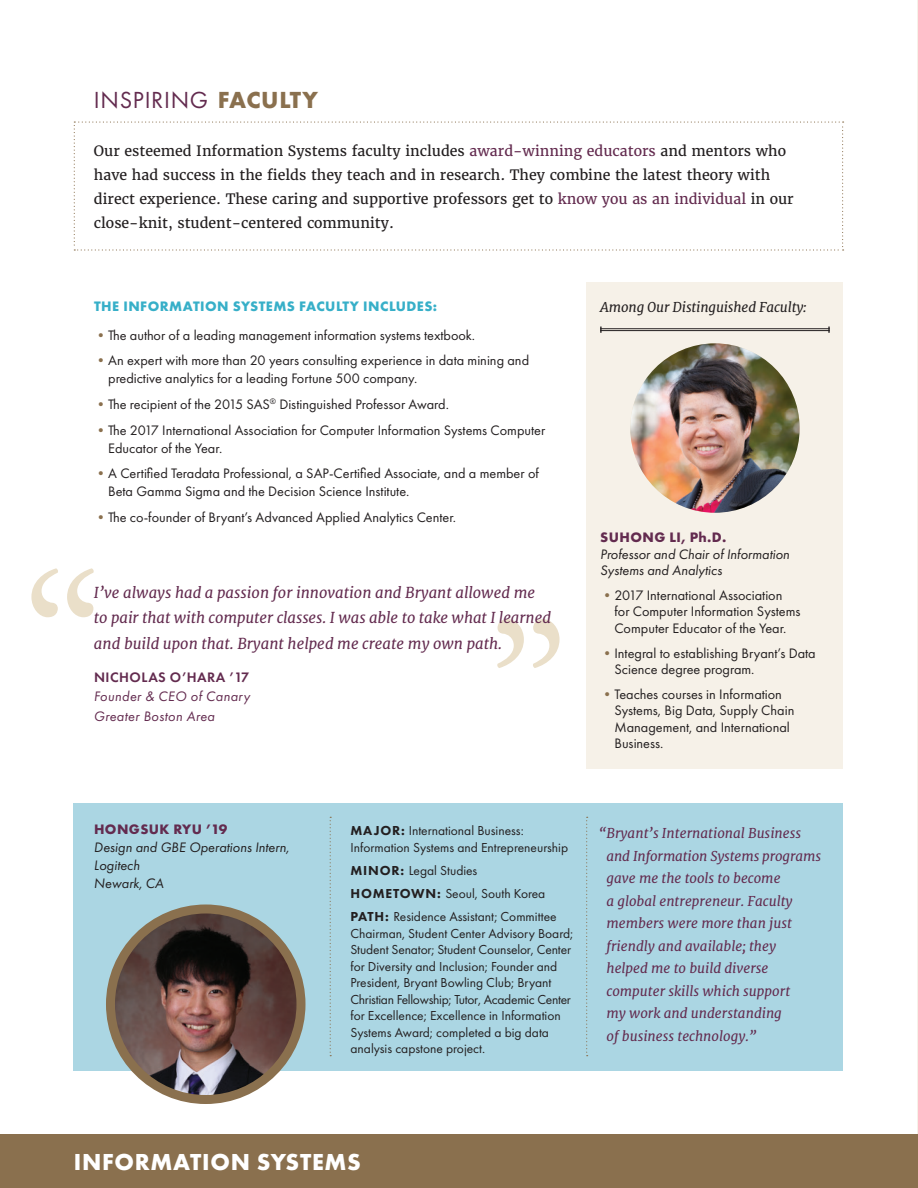
<style>
.page{position:relative;width:918px;height:1188px;background:#fff}
.page>*{position:absolute;margin:0;border:0;box-sizing:border-box;transform-origin:0 0}
.t1{font:24.15px "Futura PT";letter-spacing:.03em;color:#632b4f}
.Body_Copy_NEW{font:700 24px "Futura PT";letter-spacing:.03em;color:#fff}
.t2{font:italic 15px/25.5px "Merriweather";color:#632b4f}
.t3{font:14.25px/16.5px "Futura PT";color:#231f20}
.Body_Copy_NEW-2{font:14.25px/24px "Merriweather";color:#231f20}
.Body_Copy_NEW-3{font:italic 14.25px/16.5px "Futura PT";color:#231f20}
.t4{font:700 14.25px "Futura PT";letter-spacing:.035em;color:#37afc8}
.t5{font:italic 14.25px "Futura PT";letter-spacing:.025em;color:#632b4f}
.t6{font:600 14.25px "Futura PT";letter-spacing:.035em;color:#632b4f}
.t7{font:700 14.25px "Futura PT";letter-spacing:.03em;color:#632b4f}
.t8{font:13.5px/16.5px "Futura PT";color:#231f20}
.t9{font:italic 13.5px/22.5px "Merriweather";color:#632b4f}
.Body_Copy_NEW-4{font:italic 13.5px "Merriweather";letter-spacing:-.01em;color:#231f20}
.s1{font-weight:700;color:#8a704e}
.s2{color:#632b4f}
.s3{color:#8a704e}
.s4{font-weight:700;font-style:normal;color:#632b4f}
.s5{font-weight:800}
</style>
<div class="page">
<div style="left:587px;top:282px;width:256px;height:487px;background:#f6f1e8"></div>
<div style="left:74px;top:803px;width:769px;height:268px;background:#abd6e3"></div>
<svg style="left:586px;top:817px;width:2px;height:239px"></svg>
<svg style="left:330px;top:817px;width:1px;height:239px"></svg>
<hr style="left:917px;top:0;width:1px;height:1148px;background:#f6f1e8">
<svg style="left:497px;top:619px;width:63px;height:49px"></svg>
<div style="left:0;top:1134px;width:918px;height:54px;background:#8a704e"></div>
<svg style="left:31px;top:568px;width:63px;height:49px"></svg>
<svg style="left:74px;top:121px;width:770px;height:130px"></svg>
<hr style="left:600px;top:330px;width:230px;height:1px;background:#231f20">
<hr style="left:600px;top:328px;width:230px;height:1px;background:#231f20">
<img style="left:630px;top:343px;width:170px;height:170px;border-radius:85px">
<img style="left:110px;top:909px;width:191px;height:191px;border-radius:95px">
<div style="left:106px;top:904px;width:199px;height:200px;border:9px solid #8a704e;border-radius:50%"></div>
<p class="t1" style="left:94px;top:85px;width:226px">INSPIRING <span class="s1">FACULTY</span></p>
<p class="Body_Copy_NEW-2" style="left:94px;top:139px;width:701px">Our esteemed Information Systems faculty includes <span class="s2">award-winning educators</span> and mentors who have had success in the fields they teach and in research. They combine the latest theory with direct experience. These caring and supportive professors get to <span class="s2">know you as an individual</span> in our close-knit, student-centered community.</p>
<p class="t4" style="left:94px;top:297px;width:345px">THE INFORMATION SYSTEMS FACULTY INCLUDES:</p>
<p class="t3" style="left:94px;top:327px;width:383px"><span class="s3">•</span>The author of a leading management information systems textbook.</p>
<p class="t3" style="left:108px;top:352px;width:422px;line-height:18px;text-indent:-14px"><span class="s3">•</span>An expert with more than 20 years consulting experience in data mining and predictive analytics for a leading Fortune 500 company.</p>
<p class="t3" style="left:94px;top:396px;width:356px"><span class="s3">•</span>The recipient of the 2015 SAS<sup>®</sup> Distinguished Professor Award.</p>
<p class="t3" style="left:108px;top:421px;width:439px;line-height:18px;text-indent:-14px"><span class="s3">•</span>The 2017 International Association for Computer Information Systems Computer<br>Educator of the Year.</p>
<p class="t3" style="left:108px;top:464px;width:432px;line-height:18px;text-indent:-14px"><span class="s3">•</span>A Certified Teradata Professional, a SAP-Certified Associate, and a member of<br>Beta Gamma Sigma and the Decision Science Institute.</p>
<p class="t3" style="left:94px;top:509px;width:364px"><span class="s3">•</span>The co-founder of Bryant’s Advanced Applied Analytics Center.</p>
<p class="t2" style="left:94px;top:579px;width:459px">I’ve always had a passion for innovation and Bryant allowed me to pair that with computer classes. I was able to take what I learned and build upon that. Bryant helped me create my own path.</p>
<p class="t6" style="left:94px;top:668px;width:157px">NICHOLAS O’HARA ’17</p>
<p class="t5" style="left:94px;top:688px;width:157px">Founder &amp; CEO of Canary</p>
<p class="t5" style="left:94px;top:707px;width:122px">Greater Boston Area</p>
<p class="Body_Copy_NEW-4" style="left:600px;top:299px;width:208px">Among Our Distinguished Faculty:</p>
<p class="Body_Copy_NEW-3" style="left:600px;top:529px;width:191px"><span class="s4">SUHONG LI, Ph.D.<br></span>Professor and Chair of Information<br>Systems and Analytics</p>
<p class="t3" style="left:614px;top:587px;width:187px;text-indent:-14px"><span class="s3">•</span>2017 International Association for Computer Information Systems<br>Computer Educator of the Year.</p>
<p class="t3" style="left:614px;top:645px;width:203px;text-indent:-14px"><span class="s3">•</span>Integral to establishing Bryant’s Data<br>Science degree program.</p>
<p class="t3" style="left:614px;top:686px;width:181px;text-indent:-14px"><span class="s3">•</span>Teaches courses in Information<br>Systems, Big Data, Supply Chain<br>Management, and International<br>Business.</p>
<p class="t7" style="left:94px;top:820px;width:135px">HONGSUK RYU ’19</p>
<p class="Body_Copy_NEW-3" style="left:94px;top:838px;width:197px;line-height:18px">Design and GBE Operations Intern,<br>Logitech</p>
<p class="Body_Copy_NEW-3" style="left:94px;top:875px;width:71px">Newark, CA</p>
<p class="t8" style="left:350px;top:822px;width:219px"><span class="s5">MAJOR:</span> International Business:<br>Information Systems and Entrepreneurship</p>
<p class="t8" style="left:351px;top:862px;width:128px"><span class="s5">MINOR:</span> Legal Studies</p>
<p class="t8" style="left:351px;top:885px;width:196px"><span class="s5">HOMETOWN:</span> Seoul, South Korea</p>
<p class="t8" style="left:350px;top:908px;width:224px"><span class="s5">PATH:</span> Residence Assistant; Committee Chairman, Student Center Advisory Board; Student Senator; Student Counselor, Center for Diversity and Inclusion; Founder and President, Bryant Bowling Club; Bryant Christian Fellowship; Tutor, Academic Center for Excellence; Excellence in Information Systems Award; completed a big data analysis capstone project.</p>
<p class="t9" style="left:607px;top:822px;width:216px;text-indent:-8px">“Bryant’s International Business and Information Systems programs gave me the tools to become<br>a global entrepreneur. Faculty members were more than just friendly and available; they<br>helped me to build diverse computer skills which support<br>my work and understanding<br>of business technology.”</p>
<p class="Body_Copy_NEW" style="left:74px;top:1147px;width:289px">INFORMATION SYSTEMS</p>
</div>
